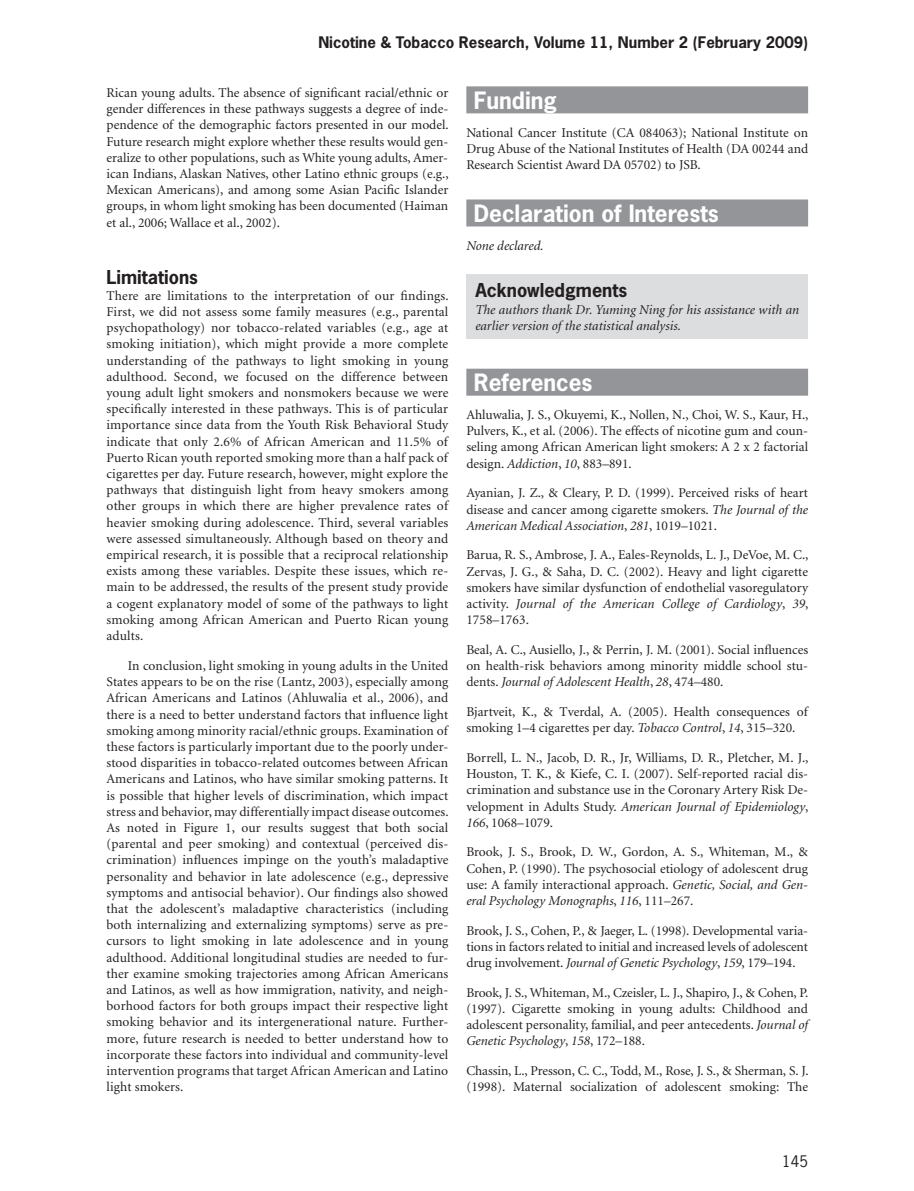
<style>
.page{position:relative;width:914px;height:1191px;background:#fff}
.page>*{position:absolute;margin:0;border:0;box-sizing:border-box;transform-origin:0 0}
.t1{font:700 22.5px "News Gothic";color:#fff}
.t2{font:700 18px "News Gothic";color:#231f20}
.t3{font:700 15px "News Gothic";color:#231f20}
.t4{font:15px "News Gothic";color:#231f20}
.t5{font:13.5px/16.2px "Minion";color:#231f20;text-align:justify}
.t6{font:italic 13.5px/16.2px "Minion";color:#231f20}
.s1{font-style:italic}
</style>
<div class="page">
<div style="left:466px;top:86px;width:342px;height:27px;background:#939598"></div>
<div style="left:466px;top:199px;width:342px;height:27px;background:#939598"></div>
<div style="left:466px;top:369px;width:342px;height:27px;background:#939598"></div>
<div style="left:466px;top:274px;width:342px;height:65px;background:#dcdddf"></div>
<p class="t3" style="left:318px;top:37px;width:491px">Nicotine &amp; Tobacco Research, Volume 11, Number 2 (February 2009)</p>
<p class="t5" style="left:106px;top:86px;width:344px">Rican young adults. The absence of significant racial/ethnic or gender differences in these pathways suggests a degree of inde&shy;pendence of the demographic factors presented in our model.<br>Future research might explore whether these results would gen&shy;eralize to other populations, such as White young adults, Amer&shy;ican Indians, Alaskan Natives, other Latino ethnic groups (e.g., Mexican Americans), and among some Asian Pacific Islander groups, in whom light smoking has been documented ( Haiman et al., 2006 ; Wallace et al., 2002 ).</p>
<h1 class="t1" style="left:474px;top:91px;width:85px">Funding</h1>
<p class="t5" style="left:466px;top:126px;width:343px">National Cancer Institute ( CA 084063 ); National Institute on Drug Abuse of the National Institutes of Health ( DA 00244 and Research Scientist Award DA 05702 ) to JSB.</p>
<h1 class="t1" style="left:474px;top:204px;width:246px">Declaration of Interests</h1>
<p class="t6" style="left:466px;top:239px;width:79px">None declared.</p>
<h2 class="t2" style="left:106px;top:270px;width:93px">Limitations</h2>
<p class="t5" style="left:106px;top:288px;width:343px">There are limitations to the interpretation of our findings.<br>First, we did not assess some family measures (e.g., parental psychopathology) nor tobacco-related variables (e.g., age at smoking initiation), which might provide a more complete understanding of the pathways to light smoking in young adulthood. Second, we focused on the difference between young adult light smokers and nonsmokers because we were specifically interested in these pathways. This is of particular importance since data from the Youth Risk Behavioral Study indicate that only 2.6% of African American and 11.5% of Puerto Rican youth reported smoking more than a half pack of cigarettes per day. Future research, however, might explore the pathways that distinguish light from heavy smokers among other groups in which there are higher prevalence rates of heavier smoking during adolescence. Third, several variables were assessed simultaneously. Although based on theory and empirical research, it is possible that a reciprocal relationship exists among these variables. Despite these issues, which re&shy;main to be addressed, the results of the present study provide a cogent explanatory model of some of the pathways to light smoking among African American and Puerto Rican young adults.</p>
<p class="t5" style="left:106px;top:659px;width:343px;text-indent:21px">In conclusion, light smoking in young adults in the United States appears to be on the rise ( Lantz, 2003 ), especially among African Americans and Latinos ( Ahluwalia et al., 2006 ), and there is a need to better understand factors that influence light smoking among minority racial/ethnic groups. Examination of these factors is particularly important due to the poorly under&shy;stood disparities in tobacco-related outcomes between African Americans and Latinos, who have similar smoking patterns. It is possible that higher levels of discrimination, which impact stress and behavior, may differentially impact disease outcomes.<br>As noted in Figure 1 , our results suggest that both social (parental and peer smoking) and contextual (perceived dis&shy;crimination) influences impinge on the youth’s maladaptive personality and behavior in late adolescence (e.g., depressive symptoms and antisocial behavior). Our findings also showed that the adolescent’s maladaptive characteristics (including both internalizing and externalizing symptoms) serve as pre&shy;cursors to light smoking in late adolescence and in young adulthood. Additional longitudinal studies are needed to fur&shy;ther examine smoking trajectories among African Americans and Latinos, as well as how immigration, nativity, and neigh&shy;borhood factors for both groups impact their respective light smoking behavior and its intergenerational nature. Further&shy;more, future research is needed to better understand how to incorporate these factors into individual and community-level intervention programs that target African American and Latino light smokers.</p>
<h2 class="t2" style="left:475px;top:283px;width:153px">Acknowledgments</h2>
<p class="t6" style="left:475px;top:302px;width:325px">The authors thank Dr. Yuming Ning for his assistance with an earlier version of the statistical analysis.</p>
<h1 class="t1" style="left:474px;top:373px;width:120px">References</h1>
<p class="t5" style="left:466px;top:408px;width:343px">Ahluwalia , J. S. , Okuyemi , K. , Nollen , N. , Choi , W. S. , Kaur , H. , Pulvers , K. , et al. ( 2006 ). The effects of nicotine gum and coun&shy;seling among African American light smokers: A 2 x 2 factorial design . <span class="s1">Addiction</span> , <span class="s1">10</span> , 883 – 891 .</p>
<p class="t5" style="left:466px;top:486px;width:343px">Ayanian , J. Z. , &amp; Cleary , P. D. ( 1999 ). Perceived risks of heart disease and cancer among cigarette smokers . <span class="s1">The Journal of the American Medical Association</span> , <span class="s1">281</span> , 1019 – 1021 .</p>
<p class="t5" style="left:466px;top:548px;width:343px">Barua , R. S. , Ambrose , J. A. , Eales-Reynolds , L. J. , DeVoe , M. C. , Zervas , J. G. , &amp; Saha , D. C. ( 2002 ). Heavy and light cigarette smokers have similar dysfunction of endothelial vasoregulatory activity . <span class="s1">Journal of the American College of Cardiology</span> , <span class="s1">39</span> , 1758 – 1763 .</p>
<p class="t5" style="left:466px;top:643px;width:343px">Beal , A. C. , Ausiello , J. , &amp; Perrin , J. M. ( 2001 ). Social influences on health-risk behaviors among minority middle school stu&shy;dents . <span class="s1">Journal of Adolescent Health</span> , <span class="s1">28</span> , 474 – 480 .</p>
<p class="t5" style="left:466px;top:705px;width:343px">Bjartveit , K. , &amp; Tverdal , A. ( 2005 ). Health consequences of smoking 1 – 4 cigarettes per day . <span class="s1">Tobacco Control</span> , <span class="s1">14</span> , 315 – 320 .</p>
<p class="t5" style="left:466px;top:751px;width:343px">Borrell , L. N. , Jacob , D. R. , Jr , Williams , D. R. , Pletcher , M. J. , Houston , T. K. , &amp; Kiefe , C. I. ( 2007 ). Self-reported racial dis&shy;crimination and substance use in the Coronary Artery Risk De&shy;velopment in Adults Study . <span class="s1">American Journal of Epidemiology</span> , <span class="s1">166</span> , 1068 – 1079 .</p>
<p class="t5" style="left:466px;top:845px;width:343px">Brook , J. S. , Brook , D. W. , Gordon , A. S. , Whiteman , M. , &amp; Cohen , P. ( 1990 ). The psychosocial etiology of adolescent drug use: A family interactional approach . <span class="s1">Genetic, Social, and Gen&shy;eral Psychology Monographs</span> , <span class="s1">116</span> , 111 – 267 .</p>
<p class="t5" style="left:466px;top:924px;width:343px">Brook , J. S. , Cohen , P. , &amp; Jaeger , L. ( 1998 ). Developmental varia&shy;tions in factors related to initial and increased levels of adolescent drug involvement . <span class="s1">Journal of Genetic Psychology</span> , <span class="s1">159</span> , 179 – 194 .</p>
<p class="t5" style="left:466px;top:986px;width:344px">Brook , J. S. , Whiteman , M. , Czeisler , L. J. , Shapiro , J. , &amp; Cohen , P. ( 1997 ). Cigarette smoking in young adults: Childhood and adolescent personality, familial, and peer antecedents . <span class="s1">Journal of Genetic Psychology</span> , <span class="s1">158</span> , 172 – 188 .</p>
<p class="t5" style="left:466px;top:1064px;width:344px">Chassin , L. , Presson , C. C. , Todd , M. , Rose , J. S. , &amp; Sherman , S. J. ( 1998 ). Maternal socialization of adolescent smoking: The</p>
<p class="t4" style="left:782px;top:1155px;width:27px">145</p>
</div>
